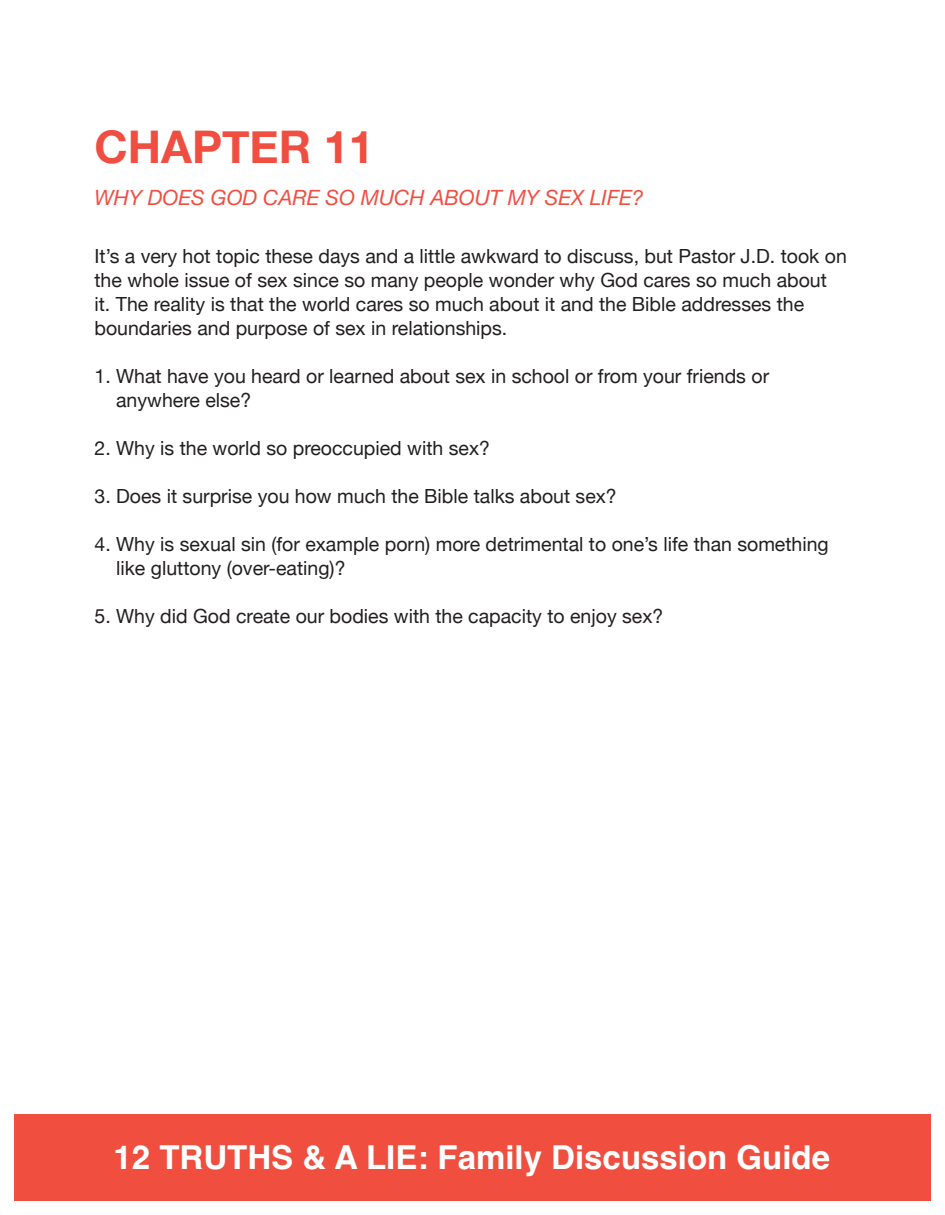
<style>
.page{position:relative;width:945px;height:1215px;background:#fff}
.page>*{position:absolute;margin:0;border:0;box-sizing:border-box;transform-origin:0 0}
.t1{font:700 45px "Helvetica Neue";color:#f04e41}
.t2{font:700 33px "Helvetica";color:#fff}
.t3{font:italic 21px "Helvetica Neue";color:#f04e41}
.t4{font:19.5px/24px "Helvetica Neue";color:#231f20}
</style>
<div class="page">
<div style="left:14px;top:1114px;width:917px;height:87px;background:#f04f40"></div>
<p class="t1" style="left:94px;top:112px;width:281px">CHAPTER 11</p>
<p class="t3" style="left:94px;top:183px;width:551px">WHY DOES GOD CARE SO MUCH ABOUT MY SEX LIFE?</p>
<p class="t4" style="left:94px;top:246px;width:754px">It’s a very hot topic these days and a little awkward to discuss, but Pastor J.D. took on the whole issue of sex since so many people wonder why God cares so much about it. The reality is that the world cares so much about it and the Bible addresses the boundaries and purpose of sex in relationships.</p>
<p class="t4" style="left:94px;top:366px;width:676px">1. What have you heard or learned about sex in school or from your friends or</p>
<p class="t4" style="left:116px;top:390px;width:137px">anywhere else?</p>
<p class="t4" style="left:94px;top:438px;width:397px">2. Why is the world so preoccupied with sex?</p>
<p class="t4" style="left:94px;top:486px;width:524px">3. Does it surprise you how much the Bible talks about sex?</p>
<p class="t4" style="left:94px;top:534px;width:736px">4. Why is sexual sin (for example porn) more detrimental to one’s life than something</p>
<p class="t4" style="left:116px;top:558px;width:231px">like gluttony (over-eating)?</p>
<p class="t4" style="left:94px;top:606px;width:570px">5. Why did God create our bodies with the capacity to enjoy sex?</p>
<h2 class="t2" style="left:114px;top:1137px;width:718px">12 TRUTHS &amp; A LIE: Family Discussion Guide</h2>
</div>
